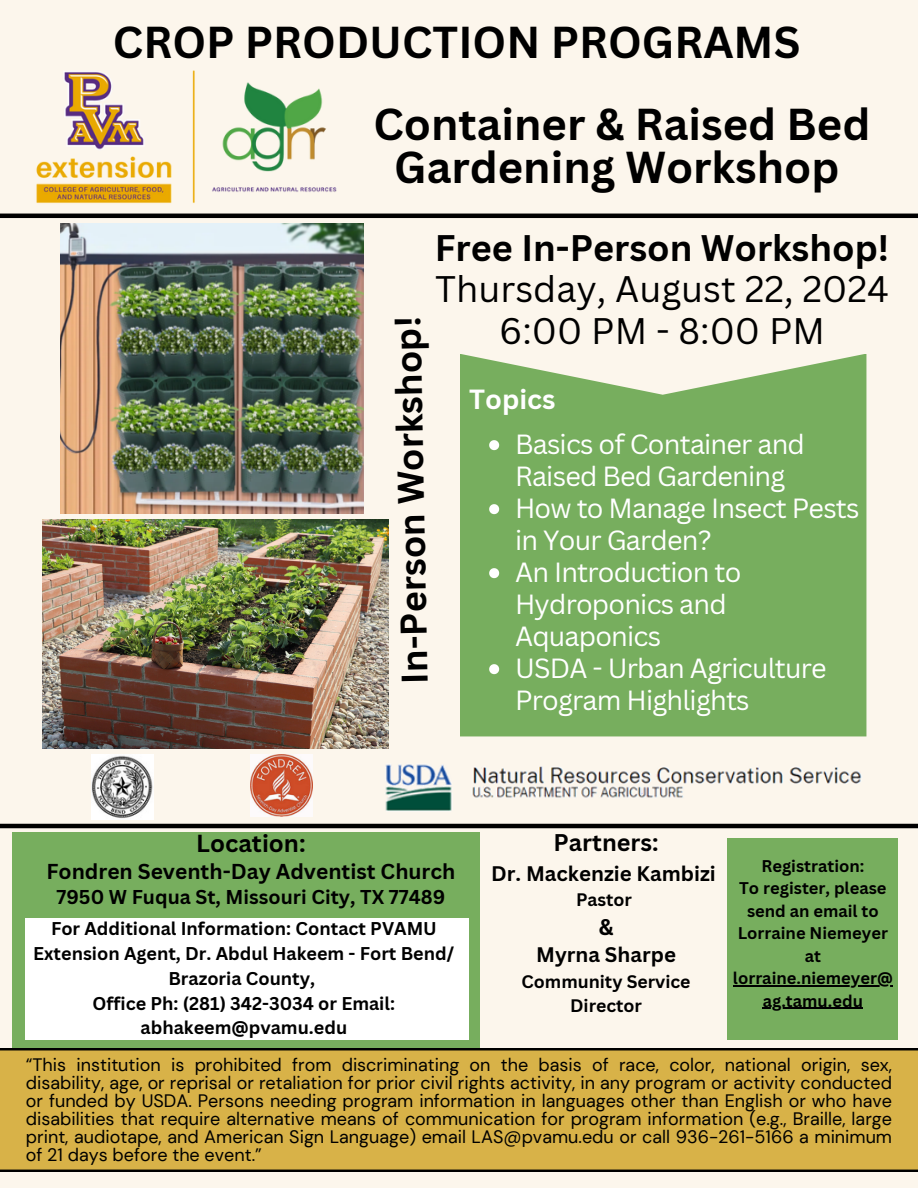
<style>
.page{position:relative;width:918px;height:1188px;background:#fcf6ec}
.page>*{position:absolute;margin:0;border:0;box-sizing:border-box;transform-origin:0 0}
.t1{font:700 43.5px/42.8px "Canva Sans";color:#000;text-align:center}
.t2{font:36px/41.7px "Canva Sans";color:#000;text-align:center}
.t3{font:700 36px "Canva Sans";color:#000}
.t4{font:27px/32px "Canva Sans";letter-spacing:-.03em;color:#fff}
.t5{font:700 27px "Canva Sans";color:#fff}
.t6{font:700 24px "Canva Sans";color:#000}
.t7{font:700 23.55px "Canva Sans";color:#000}
.t8{font:700 22.05px "Canva Sans";color:#000}
.t9{font:700 21px "Canva Sans";color:#000}
.t10{font:700 20.55px "Canva Sans";color:#000}
.t11{font:700 19.5px "Canva Sans";color:#000}
.t12{font:18px/18px "DM Sans";color:#000;text-align:justify}
.t13{font:700 18px/24.8px "Canva Sans";color:#000;text-align:center}
.t14{font:700 17.7px/23.7px "Canva Sans";color:#000;text-align:center}
.t15{font:700 16.5px/22.5px "Canva Sans";color:#000;text-align:center}
.s1{font-weight:700}
</style>
<div class="page">
<img style="left:36px;top:70px;width:301px;height:133px">
<hr style="left:0;top:214px;width:918px;height:4px;background:#000">
<div style="left:460px;top:354px;width:406px;height:382px;background:#77ae5e"></div>
<div style="left:12px;top:833px;width:468px;height:215px;background:#77ae5e"></div>
<div style="left:26px;top:918px;width:443px;height:122px;background:#fff"></div>
<div style="left:0;top:1048px;width:918px;height:124px;background:#d8b248"></div>
<div style="left:728px;top:838px;width:170px;height:202px;background:#77ae5e"></div>
<hr style="left:0;top:824px;width:918px;height:4px;background:#000">
<img style="left:42px;top:520px;width:347px;height:228px">
<img style="left:60px;top:223px;width:304px;height:291px">
<img style="left:92px;top:754px;width:62px;height:66px">
<img style="left:385px;top:764px;width:477px;height:47px">
<img style="left:251px;top:754px;width:62px;height:62px">
<svg style="left:489px;top:440px;width:10px;height:10px"></svg>
<svg style="left:489px;top:504px;width:10px;height:10px"></svg>
<svg style="left:489px;top:568px;width:10px;height:10px"></svg>
<svg style="left:489px;top:664px;width:10px;height:10px"></svg>
<hr style="left:733px;top:985px;width:160px;height:1px;background:#000">
<hr style="left:763px;top:1008px;width:100px;height:1px;background:#000">
<p class="t1" style="left:113px;top:20px;width:689px">CROP PRODUCTION PROGRAMS</p>
<p class="t1" style="left:373px;top:102px;width:498px">Container &amp; Raised Bed<br>Gardening Workshop</p>
<p class="t2" style="left:435px;top:226px;width:456px"><span class="s1">Free In-Person Workshop!<br></span>Thursday, August 22, 2024<br>6:00 PM - 8:00 PM</p>
<h2 class="t3" style="left:389px;top:685px;width:369px;rotate:-91deg">In-Person Workshop!</h2>
<p class="t5" style="left:469px;top:380px;width:88px">Topics</p>
<p class="t4" style="left:515px;top:428px;width:291px">Basics of Container and<br>Raised Bed Gardening</p>
<p class="t4" style="left:515px;top:492px;width:346px">How to Manage Insect Pests in Your Garden?</p>
<p class="t4" style="left:515px;top:556px;width:228px">An Introduction to<br>Hydroponics and<br>Aquaponics</p>
<p class="t4" style="left:515px;top:652px;width:313px">USDA - Urban Agriculture<br>Program Highlights</p>
<p class="t6" style="left:196px;top:826px;width:111px">Location:</p>
<p class="t9" style="left:46px;top:857px;width:410px">Fondren Seventh-Day Adventist Church</p>
<p class="t11" style="left:57px;top:883px;width:390px">7950 W Fuqua St, Missouri City, TX 77489</p>
<p class="t13" style="left:33px;top:916px;width:423px">For Additional Information: Contact PVAMU<br>Extension Agent, Dr. Abdul Hakeem - Fort Bend/<br>Brazoria County,</p>
<h2 class="t13" style="left:93px;top:990px;width:304px">Office Ph: (281) 342-3034 or Email: abhakeem@pvamu.edu</h2>
<p class="t7" style="left:554px;top:826px;width:107px">Partners:</p>
<p class="t10" style="left:491px;top:859px;width:226px">Dr. Mackenzie Kambizi</p>
<p class="t14" style="left:576px;top:887px;width:58px">Pastor</p>
<p class="t8" style="left:599px;top:911px;width:16px">&amp;</p>
<p class="t10" style="left:536px;top:940px;width:141px">Myrna Sharpe</p>
<p class="t14" style="left:522px;top:969px;width:171px">Community Service<br>Director</p>
<p class="t15" style="left:761px;top:854px;width:105px">Registration:</p>
<p class="t15" style="left:738px;top:876px;width:152px">To register, please send an email to<br>Lorraine Niemeyer at</p>
<p class="t15" style="left:733px;top:966px;width:161px">lorraine.niemeyer@</p>
<p class="t15" style="left:763px;top:989px;width:102px">ag.tamu.edu</p>
<p class="t12" style="left:26px;top:1056px;width:868px">“This institution is prohibited from discriminating on the basis of race, color, national origin, sex, disability, age, or reprisal or retaliation for prior civil rights activity, in any program or activity conducted or funded by USDA. Persons needing program information in languages other than English or who have disabilities that require alternative means of communication for program information (e.g., Braille, large print, audiotape, and American Sign Language) email LAS@pvamu.edu or call 936-261-5166 a minimum of 21 days before the event.”</p>
</div>
